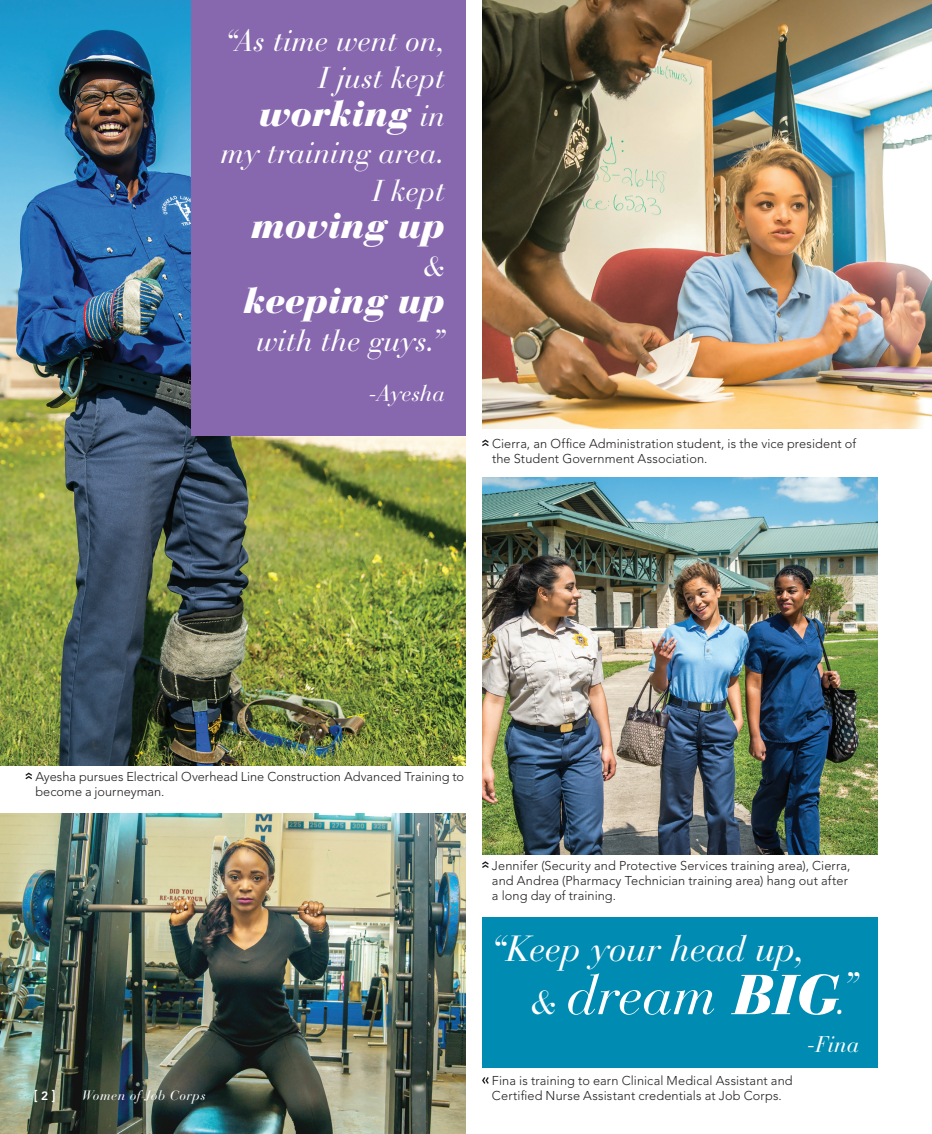
<style>
.page{position:relative;width:932px;height:1134px;background:#fff}
.page>*{position:absolute;margin:0;border:0;box-sizing:border-box;transform-origin:0 0}
.t1{font:italic 55.8px "Bauer Bodoni";letter-spacing:-.01em;color:#fff}
.t2{font:italic 36.15px "Bauer Bodoni";letter-spacing:-.005em;color:#fff}
.t3{font:italic 900 36px "Bauer Bodoni";letter-spacing:-.015em;color:#fff}
.t4{font:italic 30px/37.5px "Bauer Bodoni";color:#fff;text-align:right}
.t5{font:italic 22.5px "Bauer Bodoni";color:#fff}
.t6{font:italic 13.5px "Bauer Bodoni";letter-spacing:.03em;color:#fff}
.t7{font:800 13.5px "Avenir";color:#fff}
.t8{font:300 12.75px/15px "Avenir LT Std";letter-spacing:.01em;color:#231f20}
.s1{font-weight:400;font-size:30px}
.s2{font-size:36.15px}
.s3{font-weight:900}
.s4{font-size:12px}
</style>
<div class="page">
<div style="left:482px;top:918px;width:396px;height:150px;background:#008bb3"></div>
<img style="left:482px;top:0;width:450px;height:429px">
<img style="left:0;top:0;width:466px;height:766px">
<img style="left:482px;top:477px;width:396px;height:377px">
<svg style="left:25px;top:773px;width:7px;height:6px"></svg>
<svg style="left:482px;top:861px;width:7px;height:7px"></svg>
<svg style="left:482px;top:440px;width:7px;height:6px"></svg>
<img style="left:0;top:813px;width:466px;height:321px">
<div style="left:191px;top:0;width:275px;height:435px;background:#8768ae"></div>
<svg style="left:482px;top:1077px;width:7px;height:7px"></svg>
<p class="t4" style="left:225px;top:22px;width:222px">“As time went on,<br>I just kept</p>
<p class="t3" style="left:258px;top:92px;width:188px">working <span class="s1">in</span></p>
<p class="t4" style="left:221px;top:135px;width:226px">my training area.<br>I kept</p>
<p class="t3" style="left:251px;top:204px;width:195px">moving up</p>
<p class="t4" style="left:423px;top:247px;width:23px">&amp;</p>
<p class="t3" style="left:243px;top:279px;width:203px">keeping up</p>
<p class="t4" style="left:256px;top:322px;width:190px">with the guys.”</p>
<p class="t5" style="left:368px;top:380px;width:78px">-Ayesha</p>
<p class="t8" style="left:492px;top:436px;width:366px">Cierra, an Office Administration student, is the vice president of the Student Government Association.</p>
<p class="t8" style="left:35px;top:769px;width:430px">Ayesha pursues Electrical Overhead Line Construction Advanced Training to become a journeyman.</p>
<p class="t8" style="left:492px;top:858px;width:360px">Jennifer (Security and Protective Services training area), Cierra, and Andrea (Pharmacy Technician training area) hang out after a long day of training.</p>
<p class="t2" style="left:491px;top:927px;width:315px">“Keep your head up,</p>
<p class="t1" style="left:530px;top:961px;width:317px"><span class="s2">&amp;</span> dream <span class="s3">BIG</span><span class="s2">.</span></p>
<p class="t2" style="left:842px;top:964px;width:18px">”</p>
<p class="t5" style="left:806px;top:1031px;width:54px">-Fina</p>
<p class="t8" style="left:492px;top:1073px;width:302px">Fina is training to earn Clinical Medical Assistant and</p>
<p class="t7" style="left:34px;top:1085px;width:23px">[ <span class="s4">2</span> ]</p>
<p class="t6" style="left:82px;top:1087px;width:125px">Women of Job Corps</p>
<p class="t8" style="left:492px;top:1088px;width:291px">Certified Nurse Assistant credentials at Job Corps.</p>
</div>
